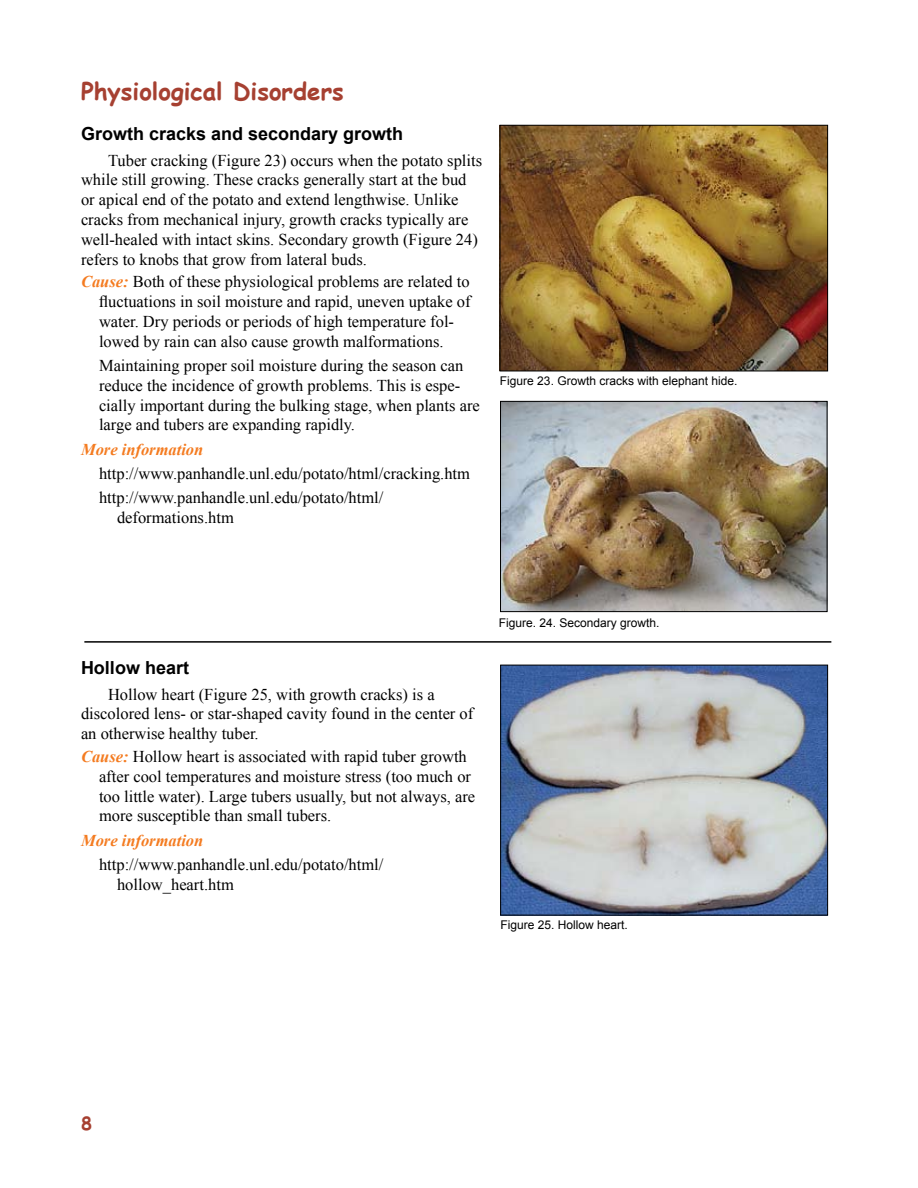
<style>
.page{position:relative;width:918px;height:1188px;background:#fff}
.page>*{position:absolute;margin:0;border:0;box-sizing:border-box;transform-origin:0 0}
.t1{font:700 24px "Comic Sans MS";color:#a64031}
.t2{font:700 18px "Arial";color:#000}
.t3{font:16.5px/19.8px "Times New Roman";color:#000}
.t4{font:italic 700 16.5px "Times New Roman";color:#f47b20}
.t5{font:12px "Arial";color:#000}
.s1{font-weight:700;font-style:italic;color:#f47b20}
</style>
<div class="page">
<img style="left:502px;top:127px;width:324px;height:242px">
<div style="left:500px;top:125px;width:328px;height:246px;border:1px solid #000"></div>
<img style="left:502px;top:403px;width:323px;height:207px">
<div style="left:500px;top:401px;width:327px;height:211px;border:1px solid #000"></div>
<img style="left:502px;top:667px;width:324px;height:246px">
<div style="left:500px;top:665px;width:328px;height:250px;border:1px solid #000"></div>
<hr style="left:84px;top:641px;width:747px;height:2px;background:#000">
<h1 class="t1" style="left:81px;top:74px;width:264px">Physiological Disorders</h1>
<p class="t2" style="left:81px;top:123px;width:324px">Growth cracks and secondary growth</p>
<p class="t3" style="left:81px;top:150px;width:403px;text-indent:27px">Tuber cracking (Figure 23) occurs when the potato splits while still growing. These cracks generally start at the bud or apical end of the potato and extend lengthwise. Unlike cracks from mechanical injury, growth cracks typically are well-healed with intact skins. Secondary growth (Figure 24) refers to knobs that grow from lateral buds.</p>
<p class="t3" style="left:99px;top:272px;width:373px;text-indent:-18px"><span class="s1">Cause:</span> Both of these physiological problems are related to fluctuations in soil moisture and rapid, uneven uptake of water. Dry periods or periods of high temperature fol&shy;lowed by rain can also cause growth malformations.</p>
<p class="t3" style="left:99px;top:355px;width:382px">Maintaining proper soil moisture during the season can reduce the incidence of growth problems. This is espe&shy;cially important during the bulking stage, when plants are large and tubers are expanding rapidly.</p>
<p class="t4" style="left:81px;top:440px;width:124px">More information</p>
<p class="t3" style="left:99px;top:461px;width:373px;line-height:24.3px">http://www.panhandle.unl.edu/potato/html/cracking.htm http://www.panhandle.unl.edu/potato/html/</p>
<p class="t3" style="left:117px;top:508px;width:118px">deformations.htm</p>
<p class="t5" style="left:500px;top:374px;width:239px">Figure 23. Growth cracks with elephant hide.</p>
<p class="t2" style="left:81px;top:657px;width:110px">Hollow heart</p>
<p class="t3" style="left:81px;top:684px;width:394px;text-indent:27px">Hollow heart (Figure 25, with growth cracks) is a discolored lens- or star-shaped cavity found in the center of an otherwise healthy tuber.</p>
<p class="t3" style="left:99px;top:746px;width:378px;text-indent:-18px"><span class="s1">Cause:</span> Hollow heart is associated with rapid tuber growth after cool temperatures and moisture stress (too much or too little water). Large tubers usually, but not always, are more susceptible than small tubers.</p>
<p class="t4" style="left:81px;top:831px;width:124px">More information</p>
<p class="t3" style="left:117px;top:854px;width:268px;text-indent:-18px">http://www.panhandle.unl.edu/potato/html/ hollow_heart.htm</p>
<p class="t5" style="left:499px;top:616px;width:162px">Figure. 24. Secondary growth.</p>
<p class="t5" style="left:501px;top:918px;width:129px">Figure 25. Hollow heart.</p>
</div>
